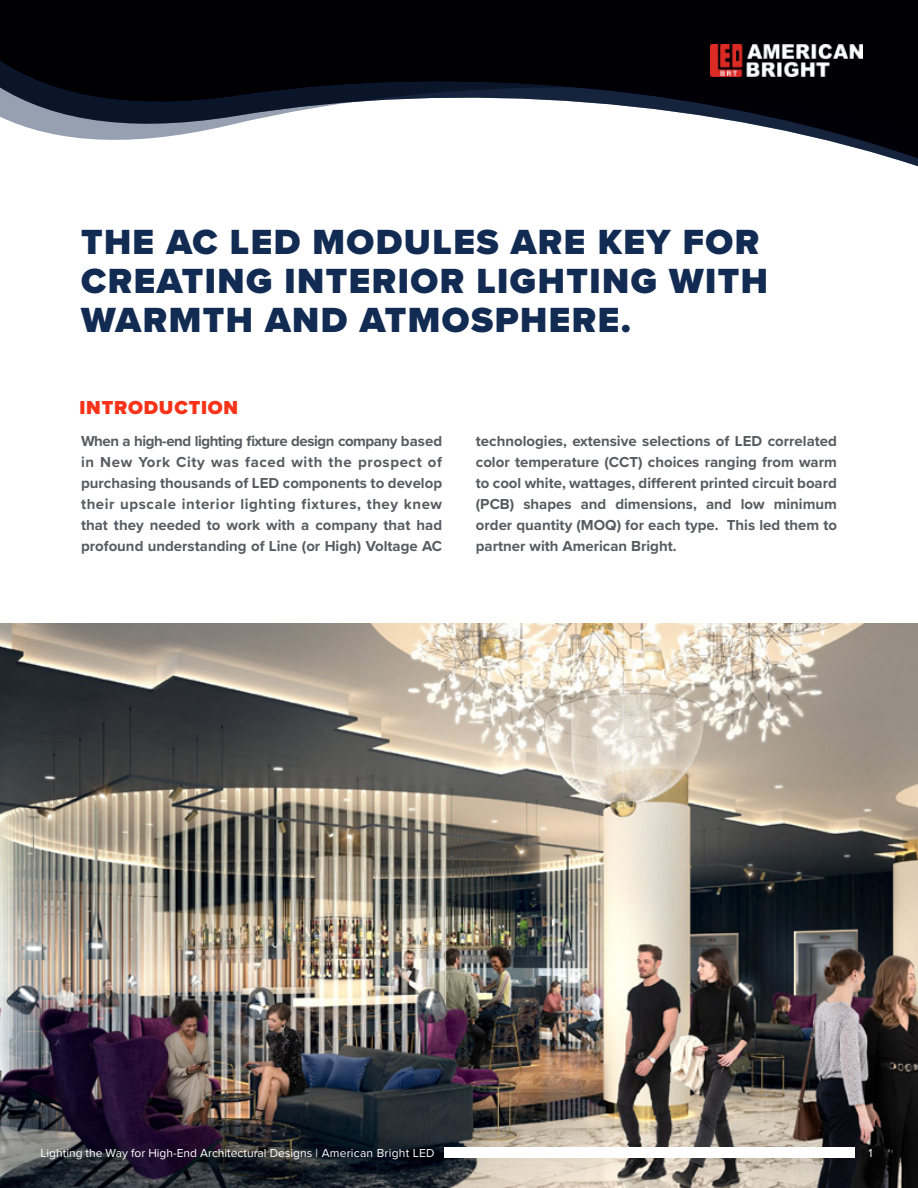
<style>
.page{position:relative;width:918px;height:1188px;background:#fff}
.page>*{position:absolute;margin:0;border:0;box-sizing:border-box;transform-origin:0 0}
.t1{font:900 36.3px/39px "Proxima Nova";letter-spacing:.04em;color:#122b53}
.t2{font:900 19.5px "Proxima Nova";letter-spacing:.04em;color:#f83319}
.t3{font:700 15px/21px "Proxima Nova";color:#595b61;text-align:justify}
.t4{font:12px "Proxima Nova";color:#fff}
</style>
<div class="page">
<img style="left:0;top:623px;width:918px;height:565px">
<div style="left:444px;top:1148px;width:411px;height:10px;background:#fff"></div>
<svg style="left:0;top:0;width:918px;height:163px;fill:#000003"></svg>
<p class="t1" style="left:81px;top:222px;width:689px">THE AC LED MODULES ARE KEY FOR<br>CREATING INTERIOR LIGHTING WITH<br>WARMTH AND ATMOSPHERE.</p>
<p class="t2" style="left:80px;top:393px;width:160px">INTRODUCTION</p>
<p class="t3" style="left:81px;top:430px;width:363px">When a high-end lighting fixture design company based in New York City was faced with the prospect of purchasing thousands of LED components to develop their upscale interior lighting fixtures, they knew that they needed to work with a company that had profound understanding of Line (or High) Voltage AC</p>
<p class="t3" style="left:476px;top:430px;width:363px">technologies, extensive selections of LED correlated color temperature (CCT) choices ranging from warm to cool white, wattages, different printed circuit board (PCB) shapes and dimensions, and low minimum order quantity (MOQ) for each type. This led them to partner with American Bright.</p>
<p class="t4" style="left:40px;top:1144px;width:396px">Lighting the Way for High-End Architectural Designs | American Bright LED</p>
<p class="t4" style="left:868px;top:1144px;width:6px">1</p>
</div>
